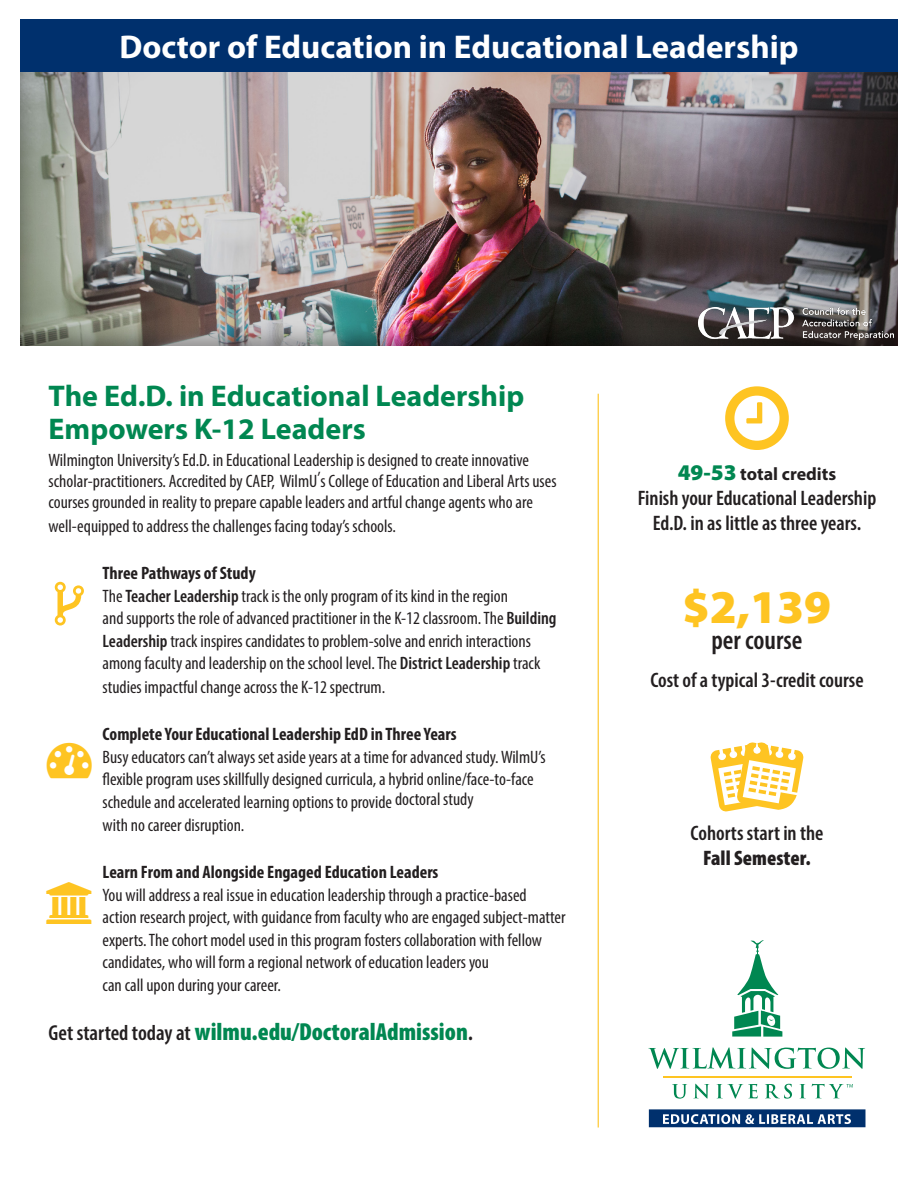
<style>
.page{position:relative;width:918px;height:1188px;background:#fff}
.page>*{position:absolute;margin:0;border:0;box-sizing:border-box;transform-origin:0 0}
.t1{font:900 47.25px "Myriad Pro";color:#fec422}
.t2{font:700 33px "Myriad Pro";color:#fff}
.t3{font:700 30px/33px "Myriad Pro";color:#008751}
.t4{font:600 condensed 27px "Myriad Pro";color:#231f20}
.t5{font:900 condensed 24.75px "Myriad Pro";color:#008751}
.Fact{font:600 condensed 21px/25.2px "Myriad Pro";color:#231f20;text-align:center}
.t6{font:condensed 18px/22.8px "Myriad Pro";color:#231f20}
.t7{font:700 condensed 18px "Myriad Pro";color:#231f20}
.t8{font:700 18px "Myriad Pro";color:#231f20}
.s1{font-weight:600}
.s2{font-weight:600;font-size:21.75px;color:#231f20}
.s3{font-weight:600;color:#231f20}
.s4{font-weight:900;font-size:22.5px;color:#008751}
.s5{font-weight:900}
</style>
<div class="page">
<svg style="left:710px;top:742px;width:94px;height:70px"></svg>
<svg style="left:672px;top:1084px;width:15px;height:15px"></svg>
<svg style="left:693px;top:1084px;width:16px;height:15px"></svg>
<svg style="left:717px;top:1084px;width:41px;height:15px"></svg>
<svg style="left:765px;top:1084px;width:27px;height:15px"></svg>
<svg style="left:800px;top:1084px;width:6px;height:14px"></svg>
<svg style="left:648px;top:1047px;width:217px;height:22px"></svg>
<hr style="left:663px;top:1077px;width:189px;height:1px;background:#fec422">
<svg style="left:732px;top:940px;width:50px;height:97px"></svg>
<svg style="left:812px;top:1084px;width:41px;height:14px"></svg>
<svg style="left:649px;top:1109px;width:216px;height:18px;background:#3b5f8e"></svg>
<div style="left:20px;top:20px;width:878px;height:328px;background:#231f20;opacity:.4"></div>
<hr style="left:598px;top:394px;width:1px;height:734px;background:#fec422">
<img style="left:698px;top:307px;width:195px;height:33px">
<div style="left:20px;top:20px;width:878px;height:52px;background:#00306d"></div>
<p class="t2" style="left:119px;top:25px;width:681px">Doctor of Education in Educational Leadership</p>
<p class="t3" style="left:49px;top:378px;width:477px">The Ed.D. in Educational Leadership<br>Empowers K-12 Leaders</p>
<p class="t6" style="left:49px;top:450px;width:509px;line-height:21px">Wilmington University’s Ed.D. in Educational Leadership is designed to create innovative scholar-practitioners. Accredited by CAEP, WilmU’s College of Education and Liberal Arts uses courses grounded in reality to prepare capable leaders and artful change agents who are</p>
<p class="t6" style="left:49px;top:514px;width:349px">well-equipped to address the challenges facing today’s schools.</p>
<p class="t7" style="left:103px;top:562px;width:155px">Three Pathways of Study</p>
<p class="t6" style="left:103px;top:584px;width:455px">The <span class="s1">Teacher Leadership</span> track is the only program of its kind in the region<br>and supports the role of advanced practitioner in the K-12 classroom. The <span class="s1">Building Leadership</span> track inspires candidates to problem-solve and enrich interactions among faculty and leadership on the school level. The <span class="s1">District Leadership</span> track studies impactful change across the K-12 spectrum.</p>
<p class="t7" style="left:103px;top:723px;width:356px">Complete Your Educational Leadership EdD in Three Years</p>
<p class="t6" style="left:103px;top:745px;width:444px">Busy educators can’t always set aside years at a time for advanced study. WilmU’s flexible program uses skillfully designed curricula, a hybrid online/face-to-face schedule and accelerated learning options to provide doctoral study<br>with no career disruption.</p>
<p class="t7" style="left:103px;top:861px;width:337px">Learn From and Alongside Engaged Education Leaders</p>
<p class="t6" style="left:103px;top:883px;width:464px">You will address a real issue in education leadership through a practice-based action research project, with guidance from faculty who are engaged subject-matter experts. The cohort model used in this program fosters collaboration with fellow candidates, who will form a regional network of education leaders you<br>can call upon during your career.</p>
<p class="t5" style="left:49px;top:1016px;width:426px"><span class="s2">Get started today at</span> wilmu.edu/DoctoralAdmission<span class="s3">.</span></p>
<p class="t8" style="left:678px;top:462px;width:160px"><span class="s4">49-53</span> total credits</p>
<p class="Fact" style="left:638px;top:485px;width:240px">Finish your Educational Leadership<br>Ed.D. in as little as three years.</p>
<p class="t1" style="left:683px;top:575px;width:150px">$2,139</p>
<p class="t4" style="left:711px;top:623px;width:93px">per course</p>
<p class="Fact" style="left:650px;top:667px;width:215px">Cost of a typical 3-credit course</p>
<p class="Fact" style="left:691px;top:820px;width:134px">Cohorts start in the<br><span class="s5">Fall Semester.</span></p>
</div>
